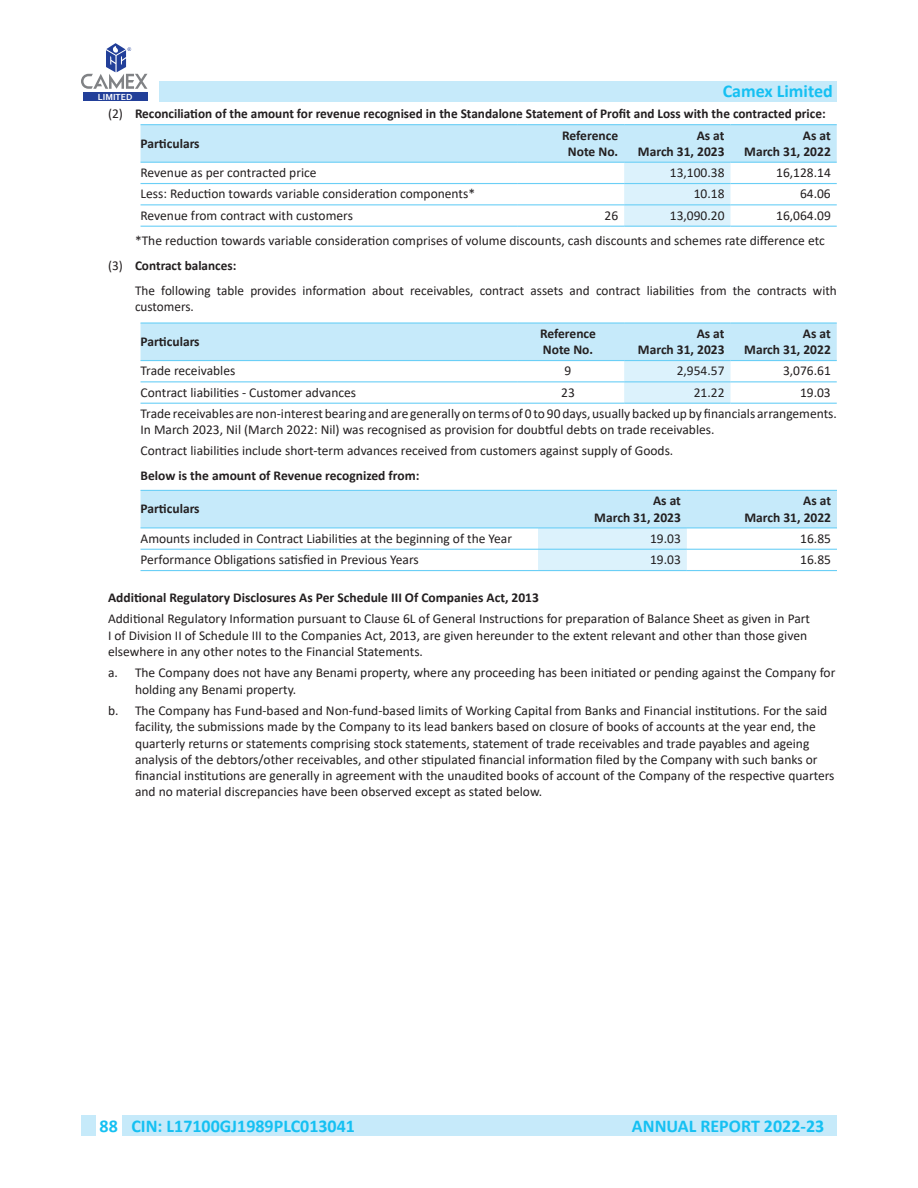
<style>
.page{position:relative;width:918px;height:1188px;background:#fff}
.page>*{position:absolute;margin:0;border:0;box-sizing:border-box;transform-origin:0 0}
.t1{font:700 18px "Calibri";color:#15c0f2}
.Paragraph_Style_1{font:13.5px/16.2px "Calibri";color:#231f20}
.Paragraph_Style_1-2{font:700 13.5px/16.2px "Calibri";color:#231f20;text-align:right}
.Paragraph_Style_3{font:700 13.5px "Calibri";color:#231f20}
.t2{font:700 9.3px "Corbel";color:#fff}
.s1{font-weight:400}
</style>
<div class="page">
<div style="left:159px;top:81px;width:678px;height:20px;background:#c6eafa"></div>
<div style="left:81px;top:1116px;width:756px;height:20px;background:#c6eafa"></div>
<div style="left:96px;top:1116px;width:26px;height:20px;background:#fff"></div>
<div style="left:83px;top:93px;width:65px;height:8px;background:#223f99"></div>
<svg style="left:81px;top:43px;width:66px;height:46px"></svg>
<svg style="left:141px;top:125px;width:696px;height:101px"></svg>
<hr style="left:141px;top:124px;width:377px;height:1px;background:#6bcff6">
<hr style="left:518px;top:124px;width:106px;height:1px;background:#6bcff6">
<hr style="left:624px;top:124px;width:106px;height:1px;background:#6bcff6">
<hr style="left:730px;top:124px;width:107px;height:1px;background:#6bcff6">
<hr style="left:141px;top:162px;width:377px;height:1px;background:#6bcff6">
<hr style="left:518px;top:162px;width:106px;height:1px;background:#6bcff6">
<hr style="left:624px;top:162px;width:106px;height:1px;background:#6bcff6">
<hr style="left:730px;top:162px;width:107px;height:1px;background:#6bcff6">
<hr style="left:141px;top:183px;width:377px;height:1px;background:#6bcff6">
<hr style="left:518px;top:183px;width:106px;height:1px;background:#6bcff6">
<hr style="left:624px;top:183px;width:106px;height:1px;background:#6bcff6">
<hr style="left:730px;top:183px;width:107px;height:1px;background:#6bcff6">
<hr style="left:141px;top:204px;width:377px;height:1px;background:#6bcff6">
<hr style="left:518px;top:204px;width:106px;height:1px;background:#6bcff6">
<hr style="left:624px;top:204px;width:106px;height:1px;background:#6bcff6">
<hr style="left:730px;top:204px;width:107px;height:1px;background:#6bcff6">
<hr style="left:141px;top:226px;width:377px;height:1px;background:#6bcff6">
<hr style="left:518px;top:226px;width:106px;height:1px;background:#6bcff6">
<hr style="left:624px;top:226px;width:106px;height:1px;background:#6bcff6">
<hr style="left:730px;top:226px;width:107px;height:1px;background:#6bcff6">
<svg style="left:141px;top:324px;width:696px;height:79px"></svg>
<hr style="left:141px;top:322px;width:377px;height:2px;background:#6bcff6">
<hr style="left:518px;top:322px;width:106px;height:2px;background:#6bcff6">
<hr style="left:624px;top:322px;width:106px;height:2px;background:#6bcff6">
<hr style="left:730px;top:322px;width:107px;height:2px;background:#6bcff6">
<hr style="left:141px;top:360px;width:377px;height:1px;background:#6bcff6">
<hr style="left:518px;top:360px;width:106px;height:1px;background:#6bcff6">
<hr style="left:624px;top:360px;width:106px;height:1px;background:#6bcff6">
<hr style="left:730px;top:360px;width:107px;height:1px;background:#6bcff6">
<hr style="left:141px;top:381px;width:377px;height:1px;background:#6bcff6">
<hr style="left:518px;top:381px;width:106px;height:1px;background:#6bcff6">
<hr style="left:624px;top:381px;width:106px;height:1px;background:#6bcff6">
<hr style="left:730px;top:381px;width:107px;height:1px;background:#6bcff6">
<hr style="left:141px;top:403px;width:377px;height:1px;background:#6bcff6">
<hr style="left:518px;top:403px;width:106px;height:1px;background:#6bcff6">
<hr style="left:624px;top:403px;width:106px;height:1px;background:#6bcff6">
<hr style="left:730px;top:403px;width:107px;height:1px;background:#6bcff6">
<svg style="left:141px;top:491px;width:696px;height:79px"></svg>
<hr style="left:141px;top:490px;width:397px;height:1px;background:#6bcff6">
<hr style="left:538px;top:490px;width:149px;height:1px;background:#6bcff6">
<hr style="left:687px;top:490px;width:150px;height:1px;background:#6bcff6">
<hr style="left:141px;top:527px;width:397px;height:1px;background:#6bcff6">
<hr style="left:538px;top:527px;width:149px;height:1px;background:#6bcff6">
<hr style="left:687px;top:527px;width:150px;height:1px;background:#6bcff6">
<hr style="left:141px;top:549px;width:397px;height:1px;background:#6bcff6">
<hr style="left:538px;top:549px;width:149px;height:1px;background:#6bcff6">
<hr style="left:687px;top:549px;width:150px;height:1px;background:#6bcff6">
<hr style="left:141px;top:570px;width:397px;height:1px;background:#6bcff6">
<hr style="left:538px;top:570px;width:149px;height:1px;background:#6bcff6">
<hr style="left:687px;top:570px;width:150px;height:1px;background:#6bcff6">
<h1 class="t1" style="left:723px;top:78px;width:112px">Camex Limited</h1>
<p class="t2" style="left:98px;top:91px;width:36px">LIMITED</p>
<p class="Paragraph_Style_1-2" style="left:108px;top:105px;width:719px"><span class="s1">(2)</span> Reconciliation of the amount for revenue recognised in the Standalone Statement of Profit and Loss with the contracted price:</p>
<p class="Paragraph_Style_3" style="left:141px;top:134px;width:61px">Particulars</p>
<p class="Paragraph_Style_1-2" style="left:562px;top:127px;width:58px">Reference</p>
<p class="Paragraph_Style_1-2" style="left:568px;top:143px;width:52px">Note No.</p>
<p class="Paragraph_Style_1-2" style="left:638px;top:127px;width:88px">As at<br>March 31, 2023</p>
<p class="Paragraph_Style_1-2" style="left:744px;top:127px;width:88px">As at<br>March 31, 2022</p>
<p class="Paragraph_Style_1" style="left:141px;top:164px;width:178px">Revenue as per contracted price</p>
<p class="Paragraph_Style_1" style="left:670px;top:164px;width:56px">13,100.38</p>
<p class="Paragraph_Style_1" style="left:776px;top:164px;width:56px">16,128.14</p>
<p class="Paragraph_Style_1" style="left:141px;top:186px;width:336px">Less: Reduction towards variable consideration components*</p>
<p class="Paragraph_Style_1" style="left:694px;top:186px;width:32px">10.18</p>
<p class="Paragraph_Style_1" style="left:800px;top:186px;width:32px">64.06</p>
<p class="Paragraph_Style_1" style="left:141px;top:207px;width:214px">Revenue from contract with customers</p>
<p class="Paragraph_Style_1" style="left:605px;top:207px;width:15px">26</p>
<p class="Paragraph_Style_1" style="left:670px;top:207px;width:56px">13,090.20</p>
<p class="Paragraph_Style_1" style="left:776px;top:207px;width:56px">16,064.09</p>
<p class="Paragraph_Style_1" style="left:135px;top:233px;width:691px">*The reduction towards variable consideration comprises of volume discounts, cash discounts and schemes rate difference etc</p>
<p class="Paragraph_Style_1-2" style="left:108px;top:257px;width:130px"><span class="s1">(3)</span> Contract balances:</p>
<p class="Paragraph_Style_1" style="left:135px;top:282px;width:703px">The following table provides information about receivables, contract assets and contract liabilities from the contracts with customers.</p>
<p class="Paragraph_Style_3" style="left:141px;top:332px;width:61px">Particulars</p>
<p class="Paragraph_Style_1-2" style="left:540px;top:325px;width:58px">Reference</p>
<p class="Paragraph_Style_1-2" style="left:543px;top:341px;width:52px">Note No.</p>
<p class="Paragraph_Style_1-2" style="left:638px;top:325px;width:88px">As at<br>March 31, 2023</p>
<p class="Paragraph_Style_1-2" style="left:744px;top:325px;width:88px">As at<br>March 31, 2022</p>
<p class="Paragraph_Style_1" style="left:141px;top:363px;width:96px">Trade receivables</p>
<p class="Paragraph_Style_1" style="left:565px;top:363px;width:8px">9</p>
<p class="Paragraph_Style_1" style="left:677px;top:363px;width:49px">2,954.57</p>
<p class="Paragraph_Style_1" style="left:783px;top:363px;width:49px">3,076.61</p>
<p class="Paragraph_Style_1" style="left:141px;top:384px;width:217px">Contract liabilities - Customer advances</p>
<p class="Paragraph_Style_1" style="left:561px;top:384px;width:15px">23</p>
<p class="Paragraph_Style_1" style="left:694px;top:384px;width:32px">21.22</p>
<p class="Paragraph_Style_1" style="left:800px;top:384px;width:32px">19.03</p>
<p class="Paragraph_Style_1" style="left:141px;top:405px;width:698px">Trade receivables are non-interest bearing and are generally on terms of 0 to 90 days, usually backed up by financials arrangements.<br>In March 2023, Nil (March 2022: Nil) was recognised as provision for doubtful debts on trade receivables.</p>
<p class="Paragraph_Style_1" style="left:141px;top:442px;width:534px">Contract liabilities include short-term advances received from customers against supply of Goods.</p>
<p class="Paragraph_Style_1-2" style="left:141px;top:467px;width:280px">Below is the amount of Revenue recognized from:</p>
<p class="Paragraph_Style_3" style="left:141px;top:499px;width:61px">Particulars</p>
<p class="Paragraph_Style_1-2" style="left:594px;top:493px;width:88px">As at<br>March 31, 2023</p>
<p class="Paragraph_Style_1-2" style="left:744px;top:493px;width:88px">As at<br>March 31, 2022</p>
<p class="Paragraph_Style_1" style="left:141px;top:530px;width:373px">Amounts included in Contract Liabilities at the beginning of the Year</p>
<p class="Paragraph_Style_1" style="left:650px;top:530px;width:32px">19.03</p>
<p class="Paragraph_Style_1" style="left:800px;top:530px;width:32px">16.85</p>
<p class="Paragraph_Style_1" style="left:141px;top:551px;width:280px">Performance Obligations satisfied in Previous Years</p>
<p class="Paragraph_Style_1" style="left:650px;top:551px;width:32px">19.03</p>
<p class="Paragraph_Style_1" style="left:800px;top:551px;width:32px">16.85</p>
<p class="Paragraph_Style_1-2" style="left:108px;top:589px;width:432px">Additional Regulatory Disclosures As Per Schedule III Of Companies Act, 2013</p>
<p class="Paragraph_Style_1" style="left:108px;top:610px;width:704px">Additional Regulatory Information pursuant to Clause 6L of General Instructions for preparation of Balance Sheet as given in Part<br>I of Division II of Schedule III to the Companies Act, 2013, are given hereunder to the extent relevant and other than those given elsewhere in any other notes to the Financial Statements.</p>
<p class="Paragraph_Style_1" style="left:135px;top:664px;width:702px;text-indent:-27px">a. The Company does not have any Benami property, where any proceeding has been initiated or pending against the Company for holding any Benami property.</p>
<p class="Paragraph_Style_1" style="left:135px;top:702px;width:701px;text-indent:-27px">b. The Company has Fund-based and Non-fund-based limits of Working Capital from Banks and Financial institutions. For the said facility, the submissions made by the Company to its lead bankers based on closure of books of accounts at the year end, the quarterly returns or statements comprising stock statements, statement of trade receivables and trade payables and ageing analysis of the debtors/other receivables, and other stipulated financial information filed by the Company with such banks or financial institutions are generally in agreement with the unaudited books of account of the Company of the respective quarters and no material discrepancies have been observed except as stated below.</p>
<h1 class="t1" style="left:100px;top:1113px;width:257px">88 CIN: L17100GJ1989PLC013041</h1>
<h1 class="t1" style="left:632px;top:1113px;width:194px">ANNUAL REPORT 2022-23</h1>
</div>
